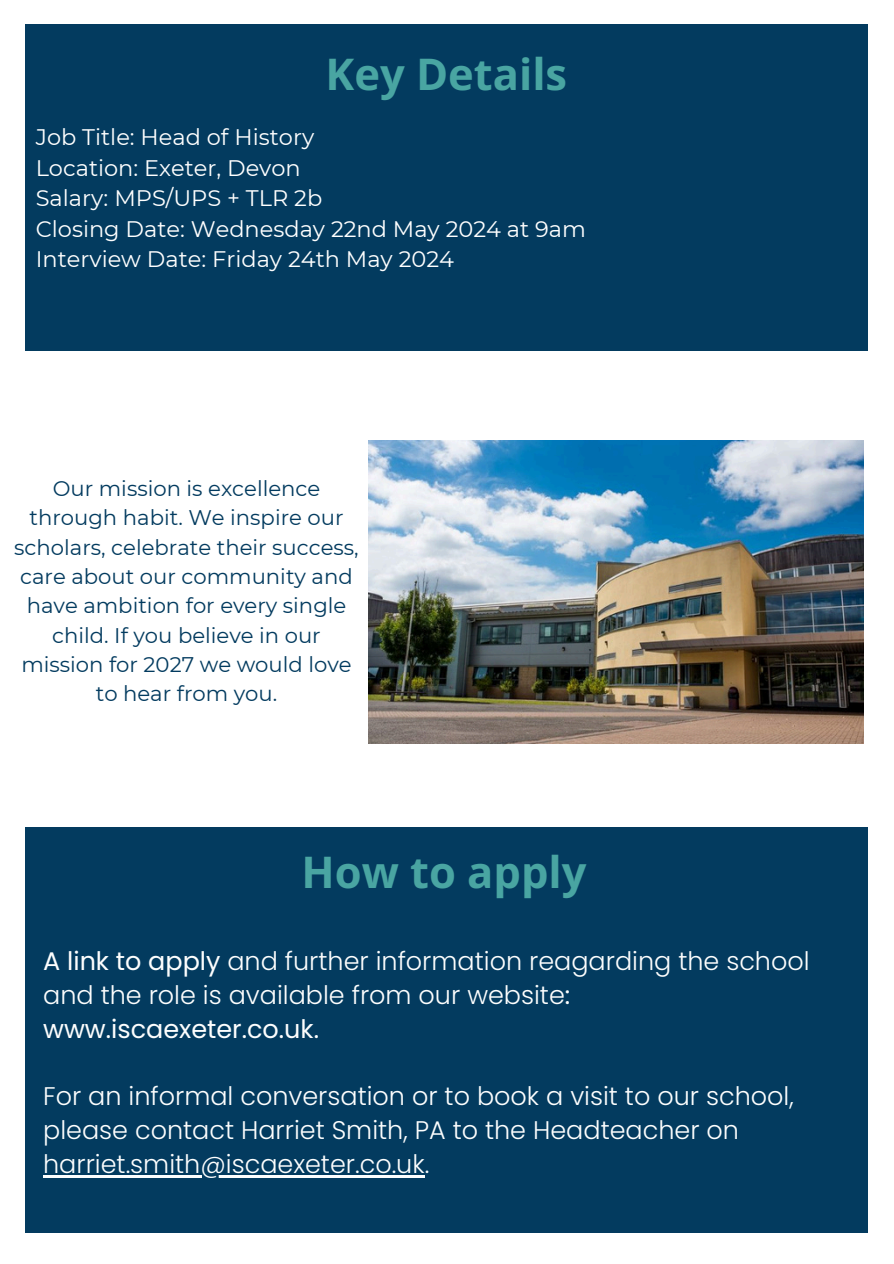
<style>
.page{position:relative;width:894px;height:1264px;background:#fff}
.page>*{position:absolute;margin:0;border:0;box-sizing:border-box;transform-origin:0 0}
.t1{font:700 43.5px "Open Sans";color:#49a5a2}
.t2{font:300 25.5px/33.8px "Poppins";color:#fdfefe}
.t3{font:22.5px "Montserrat";color:#fff}
.t4{font:21.15px/29.2px "Montserrat";color:#033b5f;text-align:center}
.s1{font-weight:400}
</style>
<div class="page">
<div style="left:25px;top:24px;width:842px;height:326px;background:#033b5f"></div>
<div style="left:25px;top:826px;width:842px;height:406px;background:#033b5f"></div>
<img style="left:368px;top:440px;width:495px;height:304px">
<hr style="left:43px;top:1175px;width:381px;height:2px;background:#fdfefe">
<p class="t1" style="left:325px;top:43px;width:243px">Key Details</p>
<h1 class="t3" style="left:36px;top:123px;width:280px">Job Title: Head of History</h1>
<p class="t3" style="left:36px;top:154px;width:266px">Location: Exeter, Devon</p>
<p class="t3" style="left:36px;top:184px;width:288px">Salary: MPS/UPS + TLR 2b</p>
<p class="t3" style="left:36px;top:215px;width:551px">Closing Date: Wednesday 22nd May 2024 at 9am</p>
<p class="t3" style="left:36px;top:245px;width:419px">Interview Date: Friday 24th May 2024</p>
<p class="t4" style="left:14px;top:474px;width:346px">Our mission is excellence through habit. We inspire our scholars, celebrate their success, care about our community and have ambition for every single child. If you believe in our mission for 2027 we would love to hear from you.</p>
<p class="t1" style="left:301px;top:841px;width:286px">How to apply</p>
<h1 class="t2" style="left:43px;top:944px;width:767px"><span class="s1">A link to apply</span> and further information reagarding the school and the role is available from our website<span class="s1">: www.iscaexeter.co.uk.</span></h1>
<h2 class="t2" style="left:43px;top:1079px;width:751px">For an informal conversation or to book a visit to our school, please contact Harriet Smith, PA to the Headteacher on</h2>
<h2 class="t2" style="left:43px;top:1146px;width:387px">harriet.smith@iscaexeter.co.uk.</h2>
</div>
